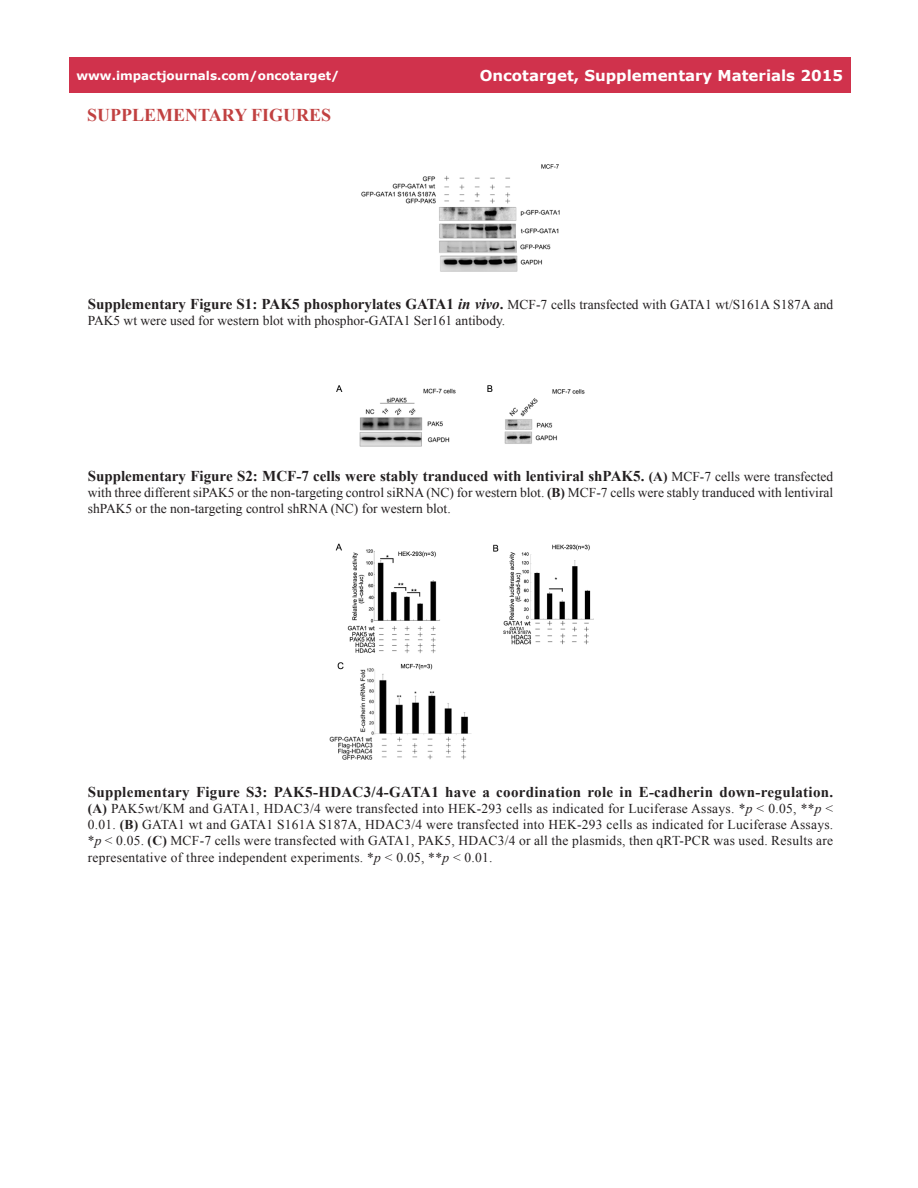
<style>
.page{position:relative;width:918px;height:1188px;background:#fff}
.page>*{position:absolute;margin:0;border:0;box-sizing:border-box;transform-origin:0 0}
.t1{font:700 18px "Times New Roman";color:#c14141}
.t2{font:700 15px "Times New Roman";color:#231f20}
.t3{font:700 15px "Times New Roman";letter-spacing:.02em;color:#231f20}
.t4{font:700 15px "Verdana";color:#fff}
.t5{font:13.5px/16.2px "Times New Roman";color:#231f20}
.t6{font:700 12px "Verdana";color:#fff}
.s1{font-style:italic}
.s2{font-weight:400;font-size:13.5px}
.s3{font-size:13.5px}
.s4{font-weight:700}
</style>
<div class="page">
<div style="left:69px;top:57px;width:781px;height:36px;background:#d0324c"></div>
<img style="left:361px;top:165px;width:198px;height:106px">
<img style="left:336px;top:385px;width:249px;height:61px">
<img style="left:329px;top:543px;width:264px;height:216px">
<p class="t6" style="left:76px;top:67px;width:264px">www.impactjournals.com/oncotarget/</p>
<p class="t4" style="left:480px;top:66px;width:365px">Oncotarget, Supplementary Materials 2015</p>
<h1 class="t1" style="left:87px;top:105px;width:245px">SUPPLEMENTARY FIGURES</h1>
<p class="t2" style="left:88px;top:295px;width:747px">Supplementary Figure S1: PAK5 phosphorylates GATA1 <span class="s1">in vivo</span>. <span class="s2">MCF-7 cells transfected with GATA1 wt/S161A S187A and</span></p>
<p class="t5" style="left:88px;top:312px;width:419px">PAK5 wt were used for western blot with phosphor-GATA1 Ser161 antibody.</p>
<p class="t2" style="left:88px;top:467px;width:747px">Supplementary Figure S2: MCF-7 cells were stably tranduced with lentiviral shPAK5. <span class="s3">(A)</span> <span class="s2">MCF-7 cells were transfected</span></p>
<p class="t5" style="left:88px;top:484px;width:747px">with three different siPAK5 or the non-targeting control siRNA (NC) for western blot. <span class="s4">(B)</span> MCF-7 cells were stably tranduced with lentiviral shPAK5 or the non-targeting control shRNA (NC) for western blot.</p>
<p class="t3" style="left:88px;top:783px;width:747px">Supplementary Figure S3: PAK5-HDAC3/4-GATA1 have a coordination role in E-cadherin down-regulation.</p>
<p class="t5" style="left:88px;top:800px;width:747px;text-align:justify"><span class="s4">(A)</span> PAK5wt/KM and GATA1, HDAC3/4 were transfected into HEK-293 cells as indicated for Luciferase Assays. *<span class="s1">p</span> &lt; 0.05, **<span class="s1">p</span> &lt; 0.01. <span class="s4">(B)</span> GATA1 wt and GATA1 S161A S187A, HDAC3/4 were transfected into HEK-293 cells as indicated for Luciferase Assays. *<span class="s1">p</span> &lt; 0.05. <span class="s4">(C)</span> MCF-7 cells were transfected with GATA1, PAK5, HDAC3/4 or all the plasmids, then qRT-PCR was used. Results are representative of three independent experiments. *<span class="s1">p</span> &lt; 0.05, **<span class="s1">p</span> &lt; 0.01.</p>
</div>
